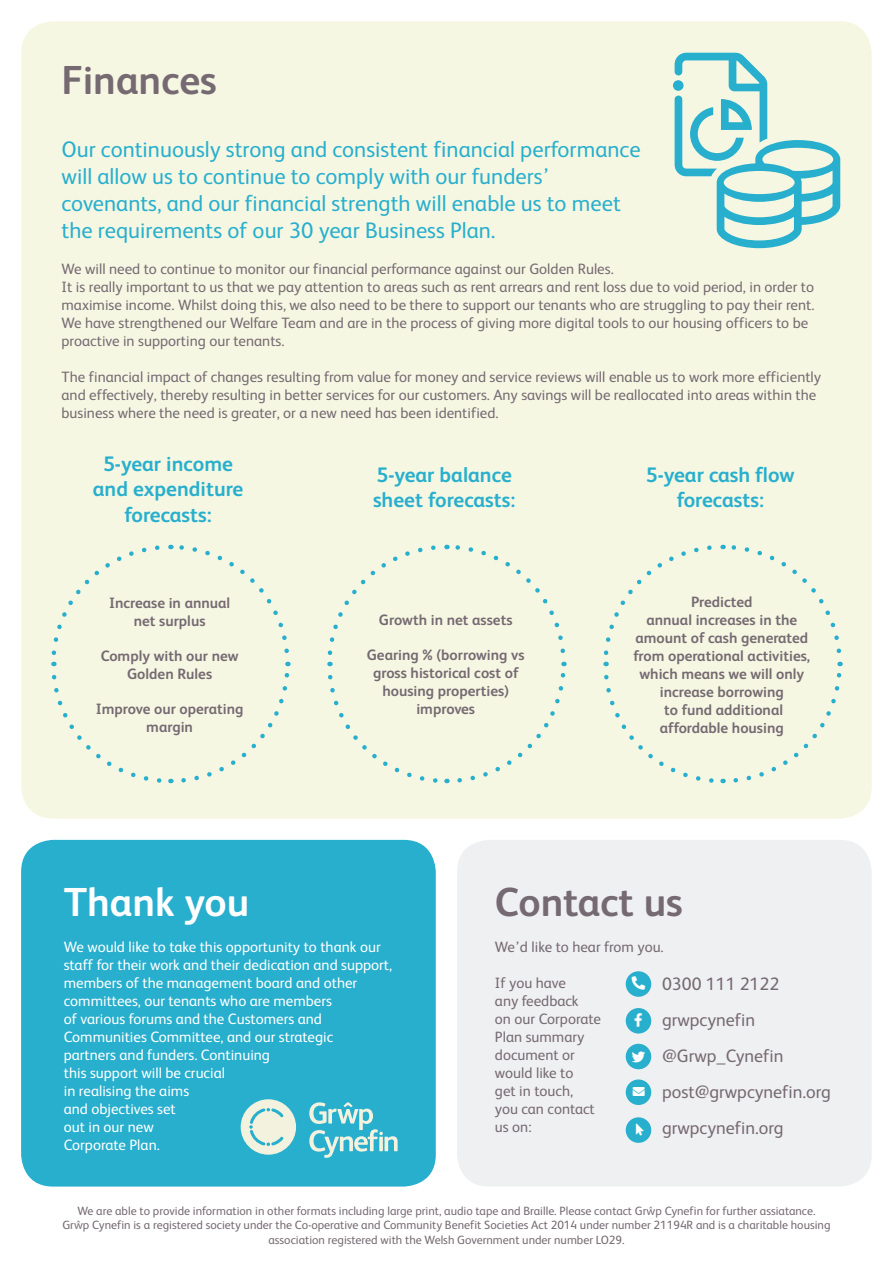
<style>
.page{position:relative;width:893px;height:1263px;background:#fff}
.page>*{position:absolute;margin:0;border:0;box-sizing:border-box;transform-origin:0 0}
.t1{font:700 40.5px "FS Albert";color:#766a72}
.t2{font:700 40.5px "FS Albert";color:#fff}
.t3{font:22.5px/27px "FS Albert";color:#28afcd}
.t4{font:700 21px/25.2px "FS Albert";color:#28afcd;text-align:center}
.t5{font:18px "FS Albert";color:#766a72}
.t6{font:15px/18px "FS Albert";color:#766a72}
.t7{font:15px/18px "FS Albert";color:#fff}
.t8{font:700 15px/18px "FS Albert";color:#766a72;text-align:center}
.t9{font:12px "FS Albert";color:#766a72}
.s1{font-family:"Myriad Pro"}
</style>
<div class="page">
<div style="left:21px;top:21px;width:851px;height:798px;background:#f6f7e3;border-radius:32px"></div>
<div style="left:21px;top:840px;width:415px;height:346px;background:#28afcd;border-radius:32px"></div>
<div style="left:457px;top:840px;width:415px;height:346px;background:#eff0f1;border-radius:32px"></div>
<div style="left:626px;top:1008px;width:25px;height:25px;background:#28afcd;border-radius:50%"></div>
<div style="left:626px;top:971px;width:25px;height:26px;background:#28afcd;border-radius:50%"></div>
<div style="left:626px;top:1044px;width:25px;height:25px;background:#28afcd;border-radius:50%"></div>
<div style="left:626px;top:1079px;width:25px;height:26px;background:#28afcd;border-radius:50%"></div>
<div style="left:626px;top:1117px;width:25px;height:26px;background:#28afcd;border-radius:50%"></div>
<svg style="left:181px;top:662px;width:110px;height:121px"></svg>
<svg style="left:170px;top:544px;width:119px;height:109px"></svg>
<svg style="left:51px;top:545px;width:109px;height:121px"></svg>
<svg style="left:51px;top:674px;width:120px;height:110px"></svg>
<svg style="left:457px;top:662px;width:110px;height:121px"></svg>
<svg style="left:446px;top:544px;width:119px;height:109px"></svg>
<svg style="left:327px;top:545px;width:109px;height:121px"></svg>
<svg style="left:328px;top:674px;width:119px;height:110px"></svg>
<svg style="left:733px;top:662px;width:110px;height:121px"></svg>
<svg style="left:723px;top:544px;width:118px;height:109px"></svg>
<svg style="left:603px;top:545px;width:109px;height:121px"></svg>
<svg style="left:604px;top:674px;width:120px;height:110px"></svg>
<svg style="left:673px;top:53px;width:167px;height:195px"></svg>
<svg style="left:309px;top:1102px;width:89px;height:56px"></svg>
<svg style="left:241px;top:1099px;width:55px;height:56px"></svg>
<p class="t1" style="left:62px;top:57px;width:157px">Finances</p>
<p class="t3" style="left:62px;top:136px;width:580px">Our continuously strong and consistent financial performance will allow us to continue to comply with our funders’ covenants, and our financial strength will enable us to meet the requirements of our 30 year Business Plan.</p>
<p class="t6" style="left:62px;top:260px;width:554px">We will need to continue to monitor our financial performance against our Golden Rules.</p>
<p class="t6" style="left:62px;top:278px;width:754px">It is really important to us that we pay attention to areas such as rent arrears and rent loss due to void period, in order to maximise income. Whilst doing this, we also need to be there to support our tenants who are struggling to pay their rent.<br>We have strengthened our Welfare Team and are in the process of giving more digital tools to our housing officers to be proactive in supporting our tenants.</p>
<p class="t6" style="left:62px;top:368px;width:761px">The financial impact of changes resulting from value for money and service reviews will enable us to work more efficiently and effectively, thereby resulting in better services for our customers. Any savings will be reallocated into areas within the business where the need is greater, or a new need has been identified.</p>
<p class="t4" style="left:103px;top:451px;width:131px">5-year income</p>
<p class="t4" style="left:93px;top:476px;width:152px">and expenditure forecasts:</p>
<p class="t8" style="left:109px;top:593px;width:123px">Increase in annual net surplus</p>
<p class="t8" style="left:101px;top:646px;width:139px">Comply with our new<br>Golden Rules</p>
<p class="t8" style="left:96px;top:699px;width:149px">Improve our operating margin</p>
<p class="t4" style="left:377px;top:462px;width:137px">5-year balance</p>
<p class="t4" style="left:373px;top:487px;width:144px">sheet forecasts:</p>
<p class="t8" style="left:379px;top:611px;width:135px">Growth in net assets</p>
<p class="t8" style="left:367px;top:646px;width:159px">Gearing % (borrowing vs gross historical cost of housing properties) improves</p>
<p class="t4" style="left:646px;top:462px;width:150px">5-year cash flow</p>
<p class="t4" style="left:677px;top:487px;width:89px">forecasts:</p>
<p class="t8" style="left:633px;top:592px;width:178px">Predicted<br>annual increases in the amount of cash generated from operational activities, which means we will only increase borrowing<br>to fund additional affordable housing</p>
<p class="t2" style="left:64px;top:878px;width:187px">Thank you</p>
<p class="t7" style="left:64px;top:937px;width:330px">We would like to take this opportunity to thank our staff for their work and their dedication and support, members of the management board and other</p>
<p class="t7" style="left:64px;top:991px;width:270px">committees, our tenants who are members</p>
<p class="t7" style="left:64px;top:1009px;width:260px">of various forums and the Customers and</p>
<p class="t7" style="left:64px;top:1027px;width:271px">Communities Committee, and our strategic</p>
<p class="t7" style="left:64px;top:1045px;width:208px">partners and funders. Continuing</p>
<p class="t7" style="left:64px;top:1063px;width:163px">this support will be crucial</p>
<p class="t7" style="left:64px;top:1081px;width:127px">in realising the aims</p>
<p class="t7" style="left:64px;top:1099px;width:114px">and objectives set</p>
<p class="t7" style="left:64px;top:1117px;width:91px">out in our new</p>
<p class="t7" style="left:64px;top:1135px;width:98px">Corporate Plan.</p>
<p class="t1" style="left:495px;top:878px;width:189px">Contact us</p>
<p class="t6" style="left:495px;top:937px;width:170px">We’d like to hear from you.</p>
<p class="t6" style="left:495px;top:973px;width:72px">If you have</p>
<p class="t6" style="left:495px;top:991px;width:85px">any feedback</p>
<p class="t6" style="left:495px;top:1009px;width:108px">on our Corporate</p>
<p class="t6" style="left:495px;top:1027px;width:91px">Plan summary</p>
<p class="t6" style="left:495px;top:1045px;width:81px">document or</p>
<p class="t6" style="left:495px;top:1063px;width:80px">would like to</p>
<p class="t6" style="left:495px;top:1081px;width:80px">get in touch,</p>
<p class="t6" style="left:495px;top:1099px;width:101px">you can contact</p>
<p class="t6" style="left:495px;top:1117px;width:38px">us on:</p>
<p class="t5" style="left:662px;top:974px;width:119px">0300 111 2122</p>
<p class="t5" style="left:662px;top:1010px;width:95px">grwpcynefin</p>
<p class="t5" style="left:662px;top:1046px;width:123px">@Grwp_Cynefin</p>
<p class="t5" style="left:662px;top:1082px;width:170px">post@grwpcynefin.org</p>
<p class="t5" style="left:662px;top:1118px;width:123px">grwpcynefin.org</p>
<p class="t9" style="left:77px;top:1204px;width:740px">We are able to provide information in other formats including large print, audio tape and Braille. Please contact Gr<span class="s1">ŵ</span>p Cynefin for further assiatance.</p>
<p class="t9" style="left:62px;top:1218px;width:770px">Gr<span class="s1">ŵ</span>p Cynefin is a registered society under the Co-operative and Community Benefit Societies Act 2014 under number 21194R and is a charitable housing</p>
<p class="t9" style="left:268px;top:1233px;width:358px">association registered with the Welsh Government under number LO29.</p>
</div>
